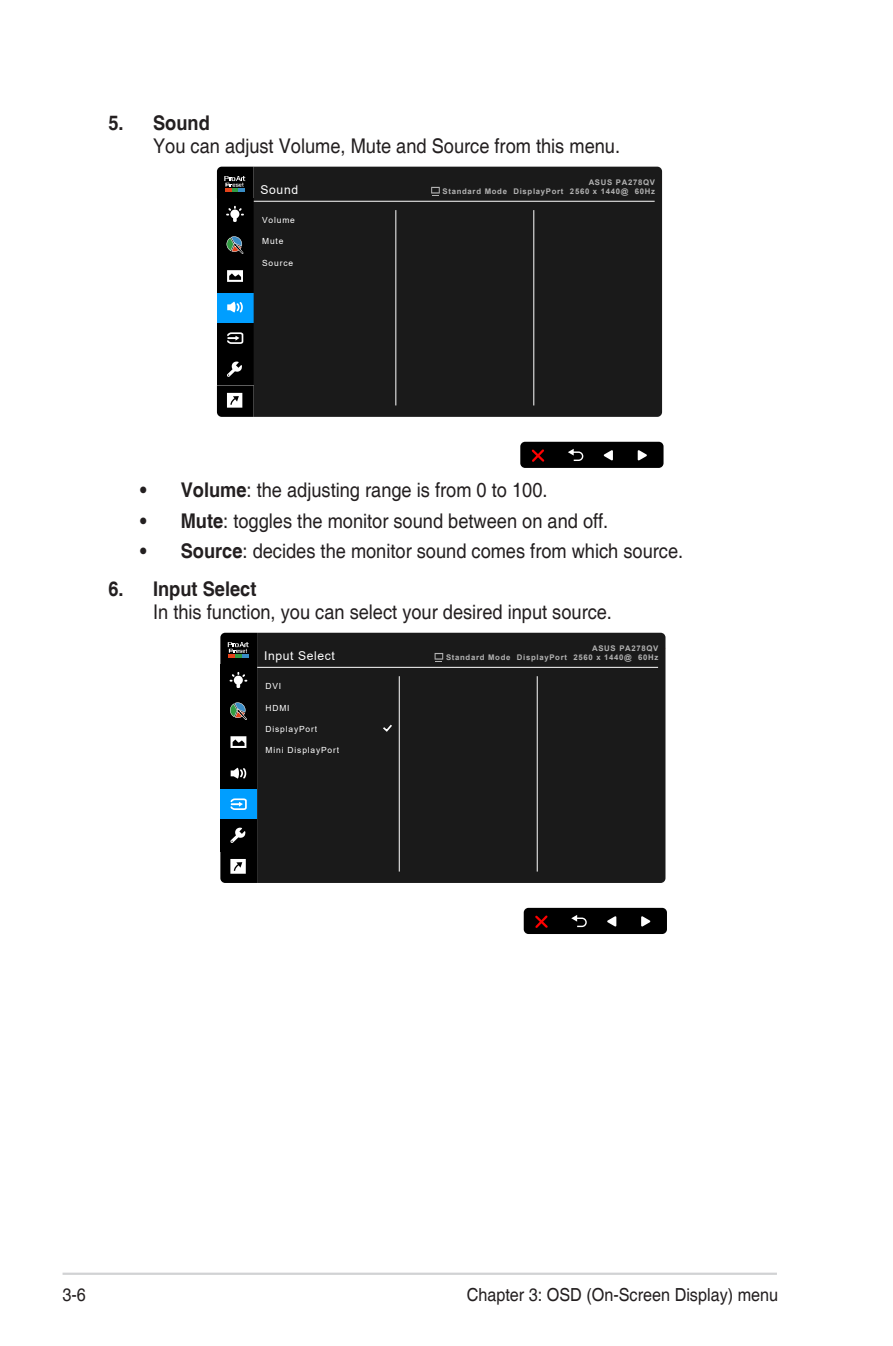
<style>
.page{position:relative;width:893px;height:1346px;background:#fff}
.page>*{position:absolute;margin:0;border:0;box-sizing:border-box;transform-origin:0 0}
.Bulleted_Text{font:20.25px "Helvetica";color:#231f20;scale:.9 1}
.List{font:20.25px "Helvetica";color:#231f20;scale:.9 1}
.List-2{font:700 20.25px "Helvetica";color:#231f20;scale:.9 1}
.t1{font:18px "Helvetica";color:#231f20;scale:.9 1}
.t2{font:12.15px "Arial";letter-spacing:.05em;color:#fff}
.t3{font:8.55px "Arial";letter-spacing:.1em;color:#fff}
.t4{font:700 7.88px/9px "Arial";letter-spacing:.09em;color:#b3b3b3;text-align:right}
.s1{font-weight:700}
</style>
<div class="page">
<hr style="left:63px;top:1272px;width:714px;height:3px;background:#d1d2d4">
<div style="left:217px;top:198px;width:37px;height:31px;background:#000"></div>
<div style="left:217px;top:229px;width:37px;height:31px;background:#000"></div>
<div style="left:217px;top:260px;width:37px;height:33px;background:#000"></div>
<div style="left:217px;top:323px;width:37px;height:29px;background:#000"></div>
<div style="left:217px;top:352px;width:37px;height:33px;background:#000"></div>
<div style="left:217px;top:293px;width:37px;height:30px;background:#009eff"></div>
<svg style="left:226px;top:206px;width:18px;height:16px"></svg>
<svg style="left:227px;top:302px;width:16px;height:11px"></svg>
<svg style="left:227px;top:270px;width:16px;height:12px"></svg>
<svg style="left:227px;top:332px;width:17px;height:12px"></svg>
<svg style="left:227px;top:361px;width:15px;height:16px"></svg>
<svg style="left:217px;top:385px;width:37px;height:32px"></svg>
<svg style="left:217px;top:167px;width:37px;height:31px"></svg>
<svg style="left:227px;top:236px;width:17px;height:18px"></svg>
<div style="left:254px;top:167px;width:408px;height:250px;background:#1a1a1a"></div>
<hr style="left:254px;top:201px;width:401px;height:1px;background:#fff">
<hr style="left:395px;top:210px;width:1px;height:195px;background:#fff">
<hr style="left:533px;top:210px;width:1px;height:195px;background:#fff">
<svg style="left:431px;top:187px;width:9px;height:7px"></svg>
<svg style="left:432px;top:188px;width:7px;height:8px"></svg>
<div style="left:520px;top:442px;width:143px;height:26px;background:#000;border-radius:5px"></div>
<svg style="left:531px;top:449px;width:14px;height:13px"></svg>
<svg style="left:603px;top:450px;width:10px;height:11px"></svg>
<svg style="left:638px;top:450px;width:9px;height:11px"></svg>
<svg style="left:568px;top:449px;width:15px;height:12px"></svg>
<div style="left:220px;top:664px;width:37px;height:31px;background:#000"></div>
<div style="left:220px;top:695px;width:37px;height:31px;background:#000"></div>
<div style="left:220px;top:726px;width:37px;height:33px;background:#000"></div>
<div style="left:220px;top:789px;width:37px;height:29px;background:#009eff"></div>
<div style="left:220px;top:818px;width:37px;height:33px;background:#000"></div>
<div style="left:220px;top:759px;width:37px;height:30px;background:#000"></div>
<svg style="left:230px;top:672px;width:17px;height:16px"></svg>
<svg style="left:231px;top:768px;width:15px;height:11px"></svg>
<svg style="left:230px;top:736px;width:16px;height:12px"></svg>
<svg style="left:230px;top:798px;width:17px;height:12px"></svg>
<svg style="left:230px;top:827px;width:16px;height:16px"></svg>
<svg style="left:220px;top:851px;width:37px;height:32px"></svg>
<svg style="left:220px;top:633px;width:37px;height:31px"></svg>
<svg style="left:230px;top:702px;width:17px;height:18px"></svg>
<div style="left:524px;top:908px;width:143px;height:26px;background:#000;border-radius:5px"></div>
<svg style="left:535px;top:915px;width:13px;height:13px"></svg>
<svg style="left:607px;top:916px;width:9px;height:11px"></svg>
<svg style="left:641px;top:916px;width:9px;height:11px"></svg>
<svg style="left:571px;top:915px;width:16px;height:12px"></svg>
<div style="left:257px;top:633px;width:408px;height:250px;background:#1a1a1a"></div>
<hr style="left:257px;top:667px;width:401px;height:1px;background:#fff">
<hr style="left:399px;top:676px;width:1px;height:195px;background:#fff">
<hr style="left:537px;top:676px;width:1px;height:195px;background:#fff">
<svg style="left:435px;top:653px;width:8px;height:7px"></svg>
<svg style="left:435px;top:654px;width:7px;height:8px"></svg>
<svg style="left:381px;top:723px;width:13px;height:10px"></svg>
<p class="List-2" style="left:108px;top:110px;width:114px">5. Sound</p>
<p class="List" style="left:153px;top:134px;width:520px">You can adjust Volume, Mute and Source from this menu.</p>
<p class="t4" style="left:443px;top:178px;width:214px">ASUS PA278QV<br>Standard Mode DisplayPort 2560 x 1440@ 60Hz</p>
<p class="t3" style="left:262px;top:214px;width:34px">Volume</p>
<p class="t3" style="left:262px;top:236px;width:23px">Mute</p>
<p class="t3" style="left:262px;top:257px;width:32px">Source</p>
<p class="t2" style="left:261px;top:181px;width:39px">Sound</p>
<p class="Bulleted_Text" style="left:140px;top:478px;width:454px"><span class="s1">• Volume</span>: the adjusting range is from 0 to 100.</p>
<p class="Bulleted_Text" style="left:140px;top:509px;width:522px"><span class="s1">• Mute</span>: toggles the monitor sound between on and off.</p>
<p class="Bulleted_Text" style="left:140px;top:540px;width:605px"><span class="s1">• Source</span>: decides the monitor sound comes from which source.</p>
<p class="List-2" style="left:108px;top:576px;width:166px">6. Input Select</p>
<p class="List" style="left:153px;top:600px;width:511px">In this function, you can select your desired input source.</p>
<p class="t4" style="left:446px;top:644px;width:214px">ASUS PA278QV<br>Standard Mode DisplayPort 2560 x 1440@ 60Hz</p>
<p class="t3" style="left:266px;top:680px;width:17px">DVI</p>
<p class="t3" style="left:266px;top:702px;width:26px">HDMI</p>
<p class="t3" style="left:266px;top:723px;width:53px">DisplayPort</p>
<p class="t3" style="left:266px;top:744px;width:75px">Mini DisplayPort</p>
<p class="t2" style="left:264px;top:647px;width:72px">Input Select</p>
<p class="t1" style="left:63px;top:1284px;width:28px">3-6</p>
<p class="t1" style="left:467px;top:1284px;width:348px">Chapter 3: OSD (On-Screen Display) menu</p>
</div>
